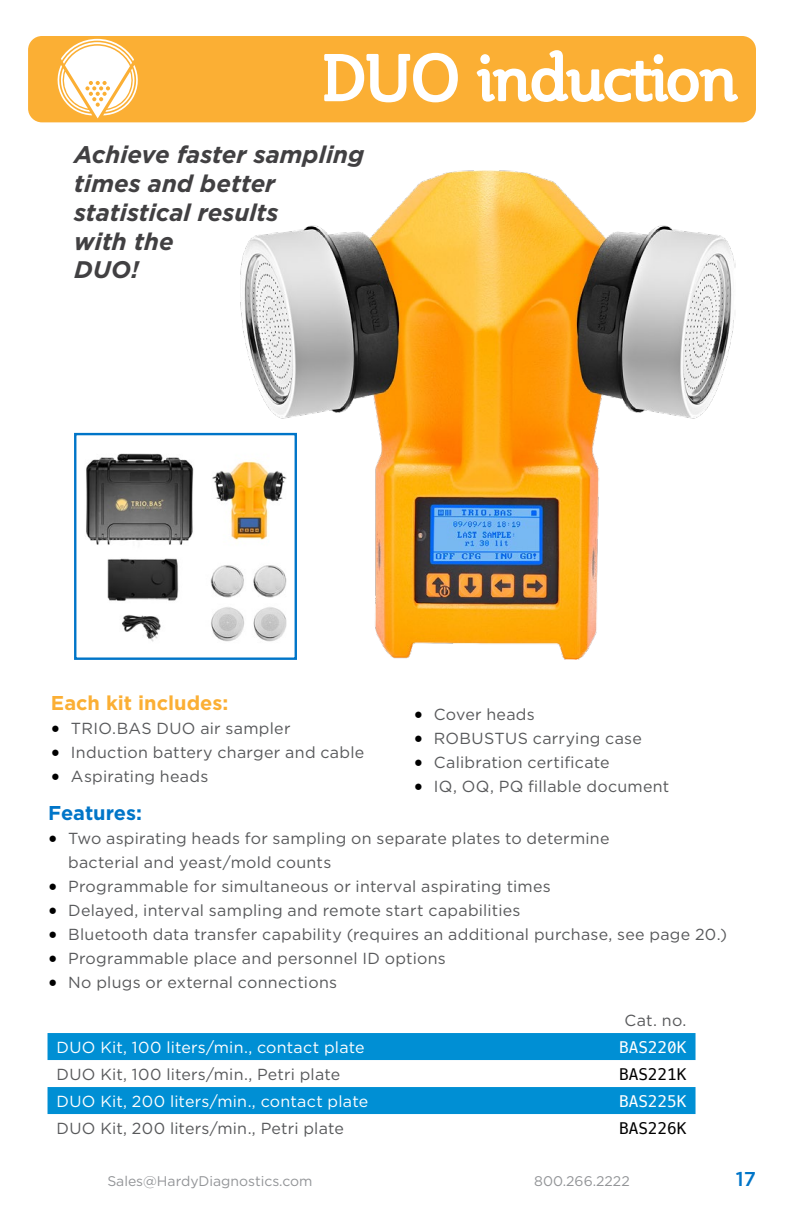
<style>
.page{position:relative;width:792px;height:1224px;background:#fff}
.page>*{position:absolute;margin:0;border:0;box-sizing:border-box;transform-origin:0 0}
.t1{font:700 64px "Steinem";color:#fff}
.t2{font:italic 700 24px/28.8px "Gotham";color:#414042}
.t3{font:700 20px "Gotham";color:#fbaf34}
.t4{font:700 20px "Gotham";color:#0075c8}
.t5{font:500 20px "Gotham";color:#0075c8}
.t6{font:16px/24px "Gotham";letter-spacing:.015em;color:#58595b}
.t7{font:16px "Gotham";letter-spacing:.015em;color:#fff}
.t8{font:16px "Menlo";color:#fff}
.t9{font:16px "Menlo";color:#000}
.t10{font:14px "Gotham";color:#939598}
.s1{font-family:"Minion Pro";font-size:24px;color:#000}
</style>
<div class="page">
<div style="left:28px;top:36px;width:728px;height:86px;background:#fbaf34;border-radius:14px"></div>
<svg style="left:48px;top:1033px;width:648px;height:81px;fill:#008fd4"></svg>
<img style="left:240px;top:171px;width:496px;height:489px">
<img style="left:86px;top:442px;width:208px;height:212px">
<div style="left:74px;top:433px;width:223px;height:227px;border:2px solid #0075c8"></div>
<svg style="left:57px;top:39px;width:81px;height:79px"></svg>
<h1 class="t1" style="left:322px;top:42px;width:415px">DUO induction</h1>
<h2 class="t2" style="left:74px;top:140px;width:292px">Achieve faster sampling times and better statistical results<br>with the<br>DUO!</h2>
<p class="t3" style="left:51px;top:690px;width:179px">Each kit includes:</p>
<p class="t6" style="left:51px;top:716px;width:241px"><span class="s1">•</span> TRIO.BAS DUO air sampler</p>
<p class="t6" style="left:51px;top:740px;width:315px"><span class="s1">•</span> Induction battery charger and cable</p>
<p class="t6" style="left:51px;top:764px;width:159px"><span class="s1">•</span> Aspirating heads</p>
<p class="t6" style="left:414px;top:702px;width:122px"><span class="s1">•</span> Cover heads</p>
<p class="t6" style="left:414px;top:726px;width:230px"><span class="s1">•</span> ROBUSTUS carrying case</p>
<p class="t6" style="left:414px;top:750px;width:197px"><span class="s1">•</span> Calibration certificate</p>
<p class="t6" style="left:414px;top:774px;width:257px"><span class="s1">•</span> IQ, OQ, PQ fillable document</p>
<p class="t4" style="left:48px;top:800px;width:95px">Features:</p>
<p class="t6" style="left:68px;top:826px;width:543px;text-indent:-20px"><span class="s1">•</span> Two aspirating heads for sampling on separate plates to determine bacterial and yeast/mold counts</p>
<p class="t6" style="left:48px;top:874px;width:504px"><span class="s1">•</span> Programmable for simultaneous or interval aspirating times</p>
<p class="t6" style="left:48px;top:898px;width:474px"><span class="s1">•</span> Delayed, interval sampling and remote start capabilities</p>
<p class="t6" style="left:48px;top:922px;width:680px"><span class="s1">•</span> Bluetooth data transfer capability (requires an additional purchase, see page 20.)</p>
<p class="t6" style="left:48px;top:946px;width:399px"><span class="s1">•</span> Programmable place and personnel ID options</p>
<p class="t6" style="left:48px;top:970px;width:290px"><span class="s1">•</span> No plugs or external connections</p>
<p class="t6" style="left:625px;top:1008px;width:63px">Cat. no.</p>
<p class="t7" style="left:57px;top:1037px;width:310px">DUO Kit, 100 liters/min., contact plate</p>
<p class="t8" style="left:619px;top:1036px;width:69px">BAS220K</p>
<p class="t6" style="left:57px;top:1062px;width:285px">DUO Kit, 100 liters/min., Petri plate</p>
<p class="t9" style="left:619px;top:1063px;width:69px">BAS221K</p>
<p class="t7" style="left:57px;top:1091px;width:313px">DUO Kit, 200 liters/min., contact plate</p>
<p class="t8" style="left:619px;top:1090px;width:69px">BAS225K</p>
<p class="t6" style="left:57px;top:1116px;width:289px">DUO Kit, 200 liters/min., Petri plate</p>
<p class="t9" style="left:619px;top:1117px;width:69px">BAS226K</p>
<p class="t10" style="left:107px;top:1172px;width:207px">Sales@HardyDiagnostics.com</p>
<p class="t10" style="left:534px;top:1172px;width:97px">800.266.2222</p>
<p class="t5" style="left:736px;top:1166px;width:22px">17</p>
</div>
